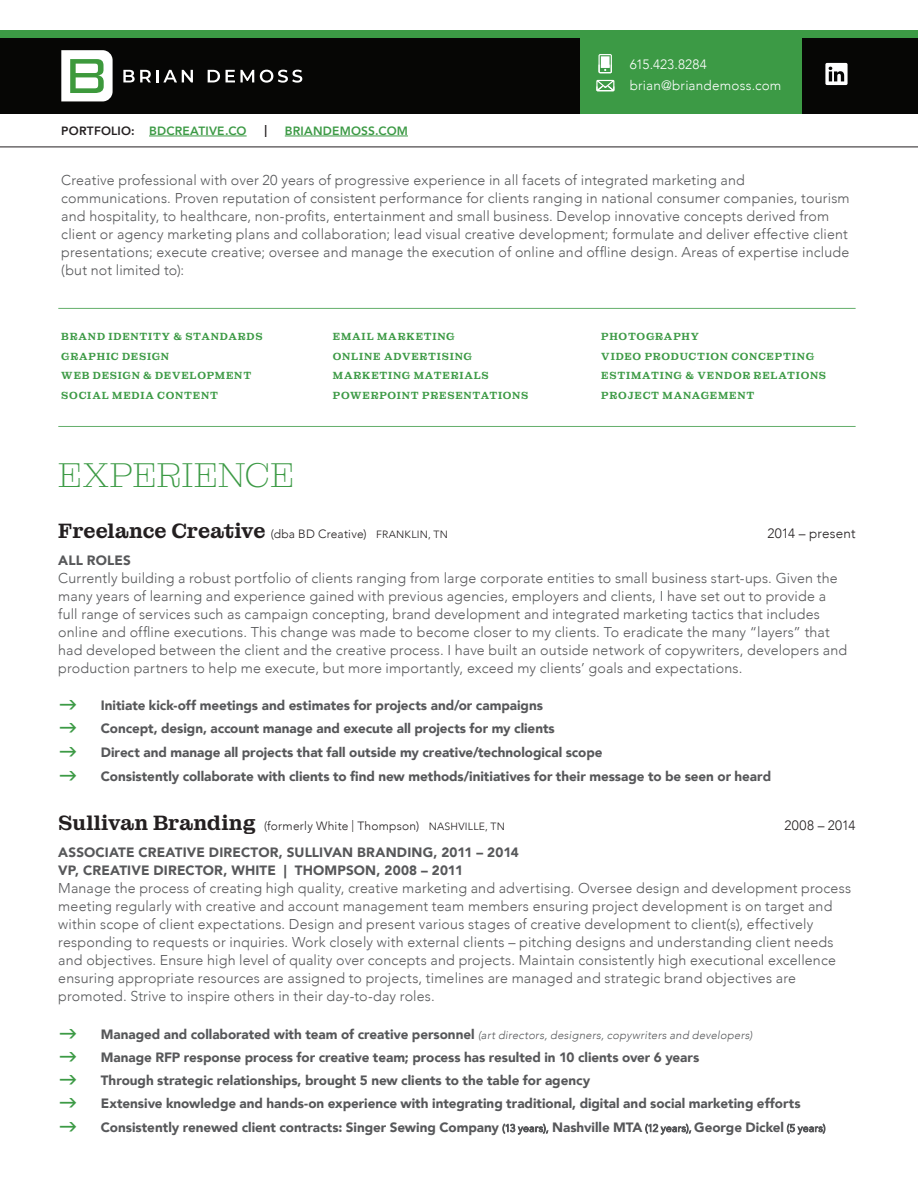
<style>
.page{position:relative;width:918px;height:1188px;background:#fff}
.page>*{position:absolute;margin:0;border:0;box-sizing:border-box;transform-origin:0 0}
.t1{font:200 34.8px "Montagu Slab 120 pt";letter-spacing:.005em;color:#3c9a45}
.t2{font:600 21px "Montagu Slab 120 pt";letter-spacing:-.01em;color:#231f20}
.t3{font:300 14.25px/18px "Avenir";letter-spacing:.01em;color:#57585a}
.t4{font:900 13.5px "Avenir";letter-spacing:-.005em;color:#57585a}
.t5{font:300 13.5px "Avenir";letter-spacing:.015em;color:#fff}
.t6{font:300 13.5px "Avenir";letter-spacing:.015em;color:#231f20}
.t7{font:300 12px "Avenir";letter-spacing:.02em;color:#231f20}
.t8{font:800 12px "Avenir";letter-spacing:.015em;color:#3c9a45}
.t9{font:800 12px "Avenir";color:#231f20}
.t10{font:600 10.5px "Montagu Slab 120 pt";letter-spacing:.07em;color:#3c9a45}
.s1{color:#231f20}
.s2{font-family:"Avenir";font-weight:300;font-size:12px}
.s3{font-family:"Avenir";font-weight:300;font-size:10.5px}
.s4{font-family:"Montagu Slab 120 pt";font-weight:600;font-size:21px}
.s5{font-size:10.5px}
.s6{font-weight:300;font-style:italic;font-size:11.25px}
.s7{font-weight:300;font-size:10.5px}
</style>
<div class="page">
<div style="left:0;top:31px;width:918px;height:7px;background:#3c9a45"></div>
<div style="left:0;top:38px;width:918px;height:76px;background:#060605"></div>
<div style="left:580px;top:34px;width:222px;height:80px;background:#3c9a45"></div>
<hr style="left:58px;top:308px;width:798px;height:1px;background:#3c9a45">
<hr style="left:58px;top:426px;width:798px;height:1px;background:#3c9a45">
<svg style="left:0;top:50px;width:918px;height:97px"></svg>
<hr style="left:149px;top:136px;width:98px;height:1px;background:#3c9a45">
<hr style="left:285px;top:136px;width:123px;height:1px;background:#3c9a45">
<p class="t8" style="left:61px;top:122px;width:187px"><span class="s1">PORTFOLIO:</span> BDCREATIVE.CO</p>
<p class="t9" style="left:264px;top:120px;width:4px">|</p>
<p class="t8" style="left:285px;top:122px;width:125px">BRIANDEMOSS.COM</p>
<p class="t5" style="left:630px;top:57px;width:79px">615.423.8284</p>
<p class="t5" style="left:630px;top:78px;width:153px">brian@briandemoss.com</p>
<p class="t3" style="left:61px;top:171px;width:790px">Creative professional with over 20 years of progressive experience in all facets of integrated marketing and communications. Proven reputation of consistent performance for clients ranging in national consumer companies, tourism and hospitality, to healthcare, non-profits, entertainment and small business. Develop innovative concepts derived from client or agency marketing plans and collaboration; lead visual creative development; formulate and deliver effective client presentations; execute creative; oversee and manage the execution of online and offline design. Areas of expertise include (but not limited to):</p>
<p class="t10" style="left:61px;top:329px;width:203px">BRAND IDENTITY &amp; STANDARDS</p>
<p class="t10" style="left:333px;top:329px;width:123px">EMAIL MARKETING</p>
<p class="t10" style="left:601px;top:329px;width:99px">PHOTOGRAPHY</p>
<p class="t10" style="left:61px;top:348px;width:109px">GRAPHIC DESIGN</p>
<p class="t10" style="left:333px;top:348px;width:141px">ONLINE ADVERTISING</p>
<p class="t10" style="left:601px;top:348px;width:214px">VIDEO PRODUCTION CONCEPTING</p>
<p class="t10" style="left:61px;top:368px;width:191px">WEB DESIGN &amp; DEVELOPMENT</p>
<p class="t10" style="left:333px;top:368px;width:158px">MARKETING MATERIALS</p>
<p class="t10" style="left:601px;top:368px;width:226px">ESTIMATING &amp; VENDOR RELATIONS</p>
<p class="t10" style="left:61px;top:387px;width:158px">SOCIAL MEDIA CONTENT</p>
<p class="t10" style="left:333px;top:387px;width:197px">POWERPOINT PRESENTATIONS</p>
<p class="t10" style="left:601px;top:387px;width:155px">PROJECT MANAGEMENT</p>
<p class="t1" style="left:58px;top:447px;width:238px">EXPERIENCE</p>
<p class="t2" style="left:58px;top:514px;width:391px">Freelance Creative <span class="s2">(dba BD Creative)</span> <span class="s3">FRANKLIN, TN</span></p>
<p class="t6" style="left:768px;top:525px;width:90px">2014 – present</p>
<p class="t4" style="left:58px;top:548px;width:74px">ALL ROLES</p>
<p class="t3" style="left:58px;top:569px;width:790px">Currently building a robust portfolio of clients ranging from large corporate entities to small business start-ups. Given the many years of learning and experience gained with previous agencies, employers and clients, I have set out to provide a full range of services such as campaign concepting, brand development and integrated marketing tactics that includes online and offline executions. This change was made to become closer to my clients. To eradicate the many “layers” that had developed between the client and the creative process. I have built an outside network of copywriters, developers and production partners to help me execute, but more importantly, exceed my clients’ goals and expectations.</p>
<p class="t4" style="left:101px;top:694px;width:444px">Initiate kick-off meetings and estimates for projects and/or campaigns</p>
<p class="t4" style="left:101px;top:717px;width:455px">Concept, design, account manage and execute all projects for my clients</p>
<p class="t4" style="left:101px;top:740px;width:503px">Direct and manage all projects that fall outside my creative/technological scope</p>
<p class="t4" style="left:101px;top:765px;width:672px">Consistently collaborate with clients to find new methods/initiatives for their message to be seen or heard</p>
<p class="t7" style="left:58px;top:819px;width:448px"><span class="s4">Sullivan Branding</span> (formerly White | Thompson) <span class="s5">NASHVILLE, TN</span></p>
<p class="t6" style="left:785px;top:818px;width:73px">2008 – 2014</p>
<p class="t4" style="left:58px;top:841px;width:462px">ASSOCIATE CREATIVE DIRECTOR, SULLIVAN BRANDING, 2011 – 2014</p>
<p class="t4" style="left:58px;top:859px;width:406px">VP, CREATIVE DIRECTOR, WHITE | THOMPSON, 2008 – 2011</p>
<p class="t3" style="left:58px;top:879px;width:794px">Manage the process of creating high quality, creative marketing and advertising. Oversee design and development process meeting regularly with creative and account management team members ensuring project development is on target and within scope of client expectations. Design and present various stages of creative development to client(s), effectively responding to requests or inquiries. Work closely with external clients – pitching designs and understanding client needs and objectives. Ensure high level of quality over concepts and projects. Maintain consistently high executional excellence ensuring appropriate resources are assigned to projects, timelines are managed and strategic brand objectives are promoted. Strive to inspire others in their day-to-day roles.</p>
<p class="t4" style="left:101px;top:1022px;width:653px">Managed and collaborated with team of creative personnel <span class="s6">(art directors, designers, copywriters and developers)</span></p>
<p class="t4" style="left:101px;top:1046px;width:600px">Manage RFP response process for creative team; process has resulted in 10 clients over 6 years</p>
<p class="t4" style="left:101px;top:1069px;width:491px">Through strategic relationships, brought 5 new clients to the table for agency</p>
<p class="t4" style="left:101px;top:1092px;width:701px">Extensive knowledge and hands-on experience with integrating traditional, digital and social marketing efforts</p>
<p class="t4" style="left:101px;top:1115px;width:726px">Consistently renewed client contracts: Singer Sewing Company <span class="s7">(13 years),</span> Nashville MTA <span class="s7">(12 years),</span> George Dickel <span class="s7">(5 years)</span></p>
</div>
